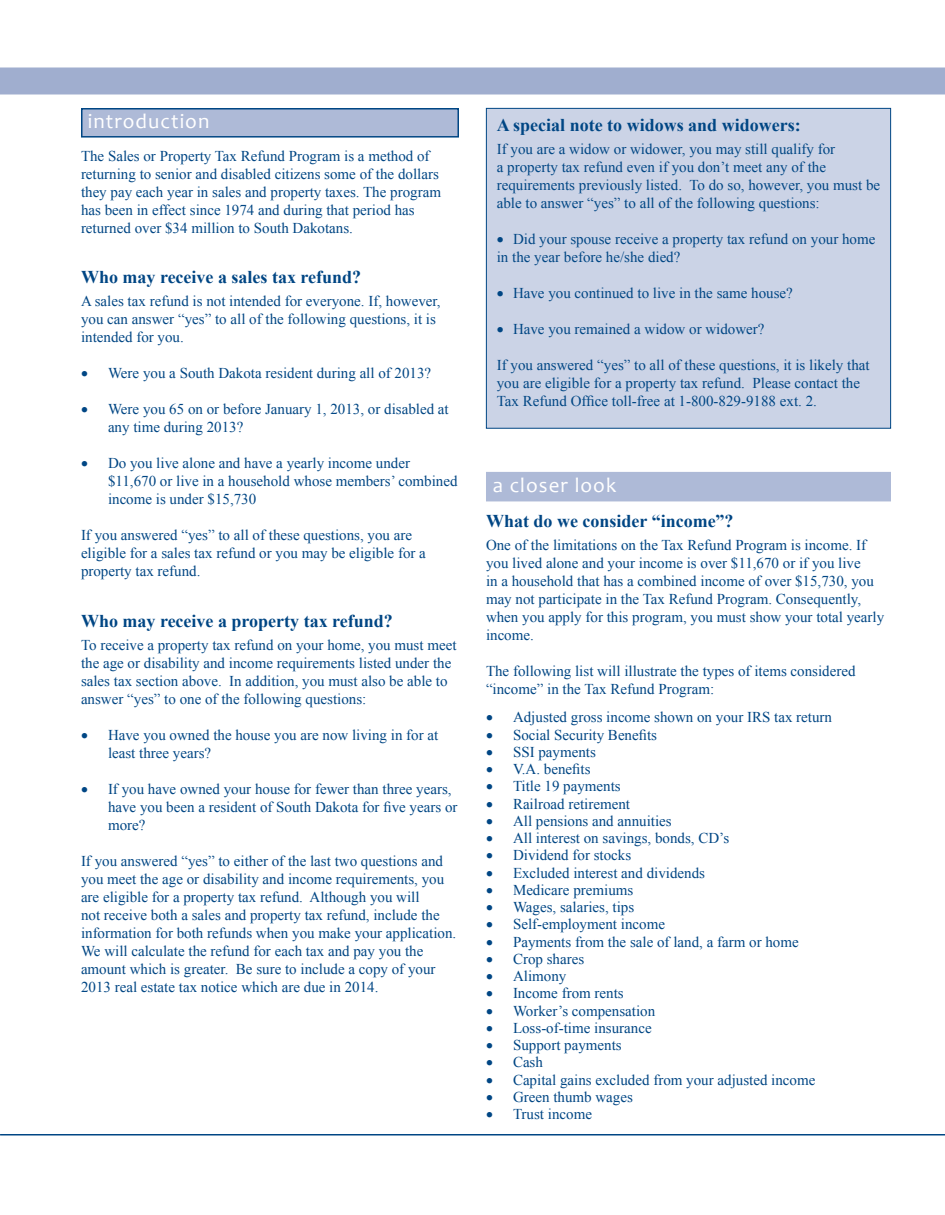
<style>
.page{position:relative;width:945px;height:1215px;background:#fff}
.page>*{position:absolute;margin:0;border:0;box-sizing:border-box;transform-origin:0 0}
.t1{font:21px "Candara";letter-spacing:.05em;color:#fff}
.Subhead_1{font:700 18px "Times New Roman";color:#004684}
.t2{font:15px/18px "Times New Roman";color:#004684}
</style>
<div class="page">
<div style="left:0;top:68px;width:945px;height:26px;background:#a0aecf"></div>
<hr style="left:0;top:1134px;width:945px;height:2px;background:#004684">
<div style="left:486px;top:108px;width:405px;height:321px;background:#cbd3e6;border:1px solid #004684"></div>
<div style="left:81px;top:108px;width:378px;height:30px;background:#aebad7;border:2px solid #004684"></div>
<div style="left:486px;top:472px;width:405px;height:29px;background:#aebad7"></div>
<p class="t1" style="left:88px;top:108px;width:123px">introduction</p>
<p class="t2" style="left:81px;top:146px;width:362px">The Sales or Property Tax Refund Program is a method of returning to senior and disabled citizens some of the dollars they pay each year in sales and property taxes. The program has been in effect since 1974 and during that period has returned over $34 million to South Dakotans.</p>
<p class="Subhead_1" style="left:81px;top:265px;width:282px">Who may receive a sales tax refund?</p>
<p class="t2" style="left:81px;top:292px;width:361px">A sales tax refund is not intended for everyone. If, however, you can answer “yes” to all of the following questions, it is intended for you.</p>
<p class="t2" style="left:81px;top:364px;width:352px">• Were you a South Dakota resident during all of 2013?</p>
<p class="t2" style="left:108px;top:400px;width:342px;text-indent:-27px">• Were you 65 on or before January 1, 2013, or disabled at any time during 2013?</p>
<p class="t2" style="left:108px;top:454px;width:351px;text-indent:-27px">• Do you live alone and have a yearly income under $11,670 or live in a household whose members’ combined income is under $15,730</p>
<p class="t2" style="left:81px;top:526px;width:346px">If you answered “yes” to all of these questions, you are eligible for a sales tax refund or you may be eligible for a property tax refund.</p>
<p class="Subhead_1" style="left:81px;top:608px;width:313px">Who may receive a property tax refund?</p>
<p class="t2" style="left:81px;top:636px;width:377px">To receive a property tax refund on your home, you must meet the age or disability and income requirements listed under the sales tax section above. In addition, you must also be able to answer “yes” to one of the following questions:</p>
<p class="t2" style="left:108px;top:726px;width:332px;text-indent:-27px">• Have you owned the house you are now living in for at least three years?</p>
<p class="t2" style="left:108px;top:780px;width:351px;text-indent:-27px">• If you have owned your house for fewer than three years, have you been a resident of South Dakota for five years or more?</p>
<p class="t2" style="left:81px;top:852px;width:377px">If you answered “yes” to either of the last two questions and you meet the age or disability and income requirements, you are eligible for a property tax refund. Although you will<br>not receive both a sales and property tax refund, include the information for both refunds when you make your application.<br>We will calculate the refund for each tax and pay you the amount which is greater. Be sure to include a copy of your 2013 real estate tax notice which are due in 2014.</p>
<p class="Subhead_1" style="left:497px;top:113px;width:306px">A special note to widows and widowers:</p>
<p class="t2" style="left:497px;top:140px;width:385px">If you are a widow or widower, you may still qualify for<br>a property tax refund even if you don’t meet any of the requirements previously listed. To do so, however, you must be able to answer “yes” to all of the following questions:</p>
<p class="t2" style="left:497px;top:230px;width:380px">• Did your spouse receive a property tax refund on your home in the year before he/she died?</p>
<p class="t2" style="left:497px;top:284px;width:298px">• Have you continued to live in the same house?</p>
<p class="t2" style="left:497px;top:320px;width:269px">• Have you remained a widow or widower?</p>
<p class="t2" style="left:497px;top:356px;width:374px">If you answered “yes” to all of these questions, it is likely that you are eligible for a property tax refund. Please contact the<br>Tax Refund Office toll-free at 1-800-829-9188 ext. 2.</p>
<p class="t1" style="left:493px;top:472px;width:125px">a closer look</p>
<p class="Subhead_1" style="left:486px;top:509px;width:249px">What do we consider “income”?</p>
<p class="t2" style="left:486px;top:536px;width:400px">One of the limitations on the Tax Refund Program is income. If you lived alone and your income is over $11,670 or if you live<br>in a household that has a combined income of over $15,730, you may not participate in the Tax Refund Program. Consequently, when you apply for this program, you must show your total yearly income.</p>
<p class="t2" style="left:486px;top:662px;width:371px">The following list will illustrate the types of items considered “income” in the Tax Refund Program:</p>
<p class="t2" style="left:486px;top:708px;width:348px">• Adjusted gross income shown on your IRS tax return</p>
<p class="t2" style="left:486px;top:725px;width:173px">• Social Security Benefits</p>
<p class="t2" style="left:486px;top:743px;width:111px">• SSI payments</p>
<p class="t2" style="left:486px;top:760px;width:106px">• V.A. benefits</p>
<p class="t2" style="left:486px;top:777px;width:136px">• Title 19 payments</p>
<p class="t2" style="left:486px;top:794px;width:146px">• Railroad retirement</p>
<p class="t2" style="left:486px;top:812px;width:187px">• All pensions and annuities</p>
<p class="t2" style="left:486px;top:829px;width:245px">• All interest on savings, bonds, CD’s</p>
<p class="t2" style="left:486px;top:846px;width:147px">• Dividend for stocks</p>
<p class="t2" style="left:486px;top:863px;width:221px">• Excluded interest and dividends</p>
<p class="t2" style="left:486px;top:881px;width:149px">• Medicare premiums</p>
<p class="t2" style="left:486px;top:898px;width:150px">• Wages, salaries, tips</p>
<p class="t2" style="left:486px;top:915px;width:181px">• Self-employment income</p>
<p class="t2" style="left:486px;top:932px;width:314px">• Payments from the sale of land, a farm or home</p>
<p class="t2" style="left:486px;top:950px;width:100px">• Crop shares</p>
<p class="t2" style="left:486px;top:967px;width:82px">• Alimony</p>
<p class="t2" style="left:486px;top:984px;width:139px">• Income from rents</p>
<p class="t2" style="left:486px;top:1001px;width:171px">• Worker’s compensation</p>
<p class="t2" style="left:486px;top:1019px;width:167px">• Loss-of-time insurance</p>
<p class="t2" style="left:486px;top:1036px;width:137px">• Support payments</p>
<p class="t2" style="left:486px;top:1053px;width:58px">• Cash</p>
<p class="t2" style="left:486px;top:1070px;width:331px">• Capital gains excluded from your adjusted income</p>
<p class="t2" style="left:486px;top:1088px;width:148px">• Green thumb wages</p>
<p class="t2" style="left:486px;top:1105px;width:108px">• Trust income</p>
</div>
